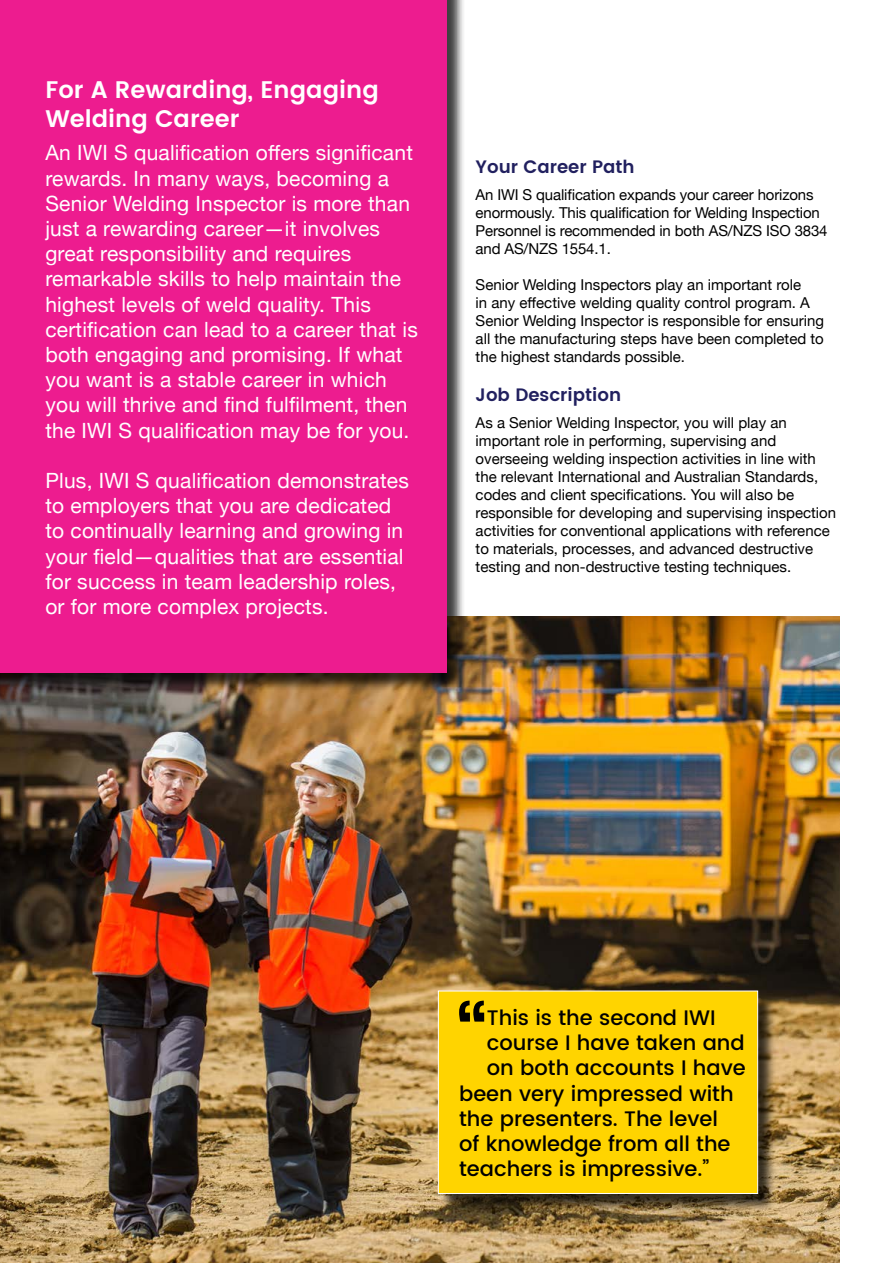
<style>
.page{position:relative;width:893px;height:1263px;background:#fff}
.page>*{position:absolute;margin:0;border:0;box-sizing:border-box;transform-origin:0 0}
.t1{font:500 93.45px "Poppins";color:#000}
.t2{font:600 24px/28.8px "Poppins";color:#fff}
.t3{font:21px/25.2px "Helvetica Neue";letter-spacing:.01em;color:#fff}
.t4{font:500 21px "Poppins";color:#000}
.t5{font:600 18px "Poppins";color:#21205f}
.t6{font:15px/18px "Helvetica Neue";color:#000}
</style>
<div class="page">
<img style="left:0;top:617px;width:839px;height:646px">
<div style="left:0;top:0;width:466px;height:692px;background:#000;opacity:.75"></div>
<div style="left:0;top:0;width:447px;height:672px;background:#ed1c8f"></div>
<div style="left:440px;top:993px;width:337px;height:219px;background:#000;opacity:.75"></div>
<div style="left:438px;top:991px;width:320px;height:203px;background:#ffd400;border:1px solid #fff"></div>
<h2 class="t2" style="left:45px;top:76px;width:335px">For A Rewarding, Engaging<br>Welding Career</h2>
<p class="t3" style="left:45px;top:141px;width:374px">An IWI S qualification offers significant rewards. In many ways, becoming a Senior Welding Inspector is more than just a rewarding career—it involves great responsibility and requires remarkable skills to help maintain the highest levels of weld quality. This certification can lead to a career that is both engaging and promising. If what you want is a stable career in which you will thrive and find fulfilment, then the IWI S qualification may be for you.</p>
<h3 class="t3" style="left:45px;top:469px;width:365px">Plus, IWI S qualification demonstrates to employers that you are dedicated to continually learning and growing in your field—qualities that are essential for success in team leadership roles, or for more complex projects.</h3>
<p class="t5" style="left:476px;top:153px;width:161px">Your Career Path</p>
<p class="t6" style="left:476px;top:186px;width:353px">An IWI S qualification expands your career horizons enormously. This qualification for Welding Inspection Personnel is recommended in both AS/NZS ISO 3834 and AS/NZS 1554.1.</p>
<p class="t6" style="left:476px;top:276px;width:350px">Senior Welding Inspectors play an important role<br>in any effective welding quality control program. A Senior Welding Inspector is responsible for ensuring all the manufacturing steps have been completed to the highest standards possible.</p>
<p class="t5" style="left:476px;top:381px;width:147px">Job Description</p>
<p class="t6" style="left:476px;top:414px;width:362px">As a Senior Welding Inspector, you will play an important role in performing, supervising and overseeing welding inspection activities in line with the relevant International and Australian Standards, codes and client specifications. You will also be responsible for developing and supervising inspection activities for conventional applications with reference to materials, processes, and advanced destructive testing and non-destructive testing techniques.</p>
<h1 class="t1" style="left:456px;top:974px;width:32px">“</h1>
<h3 class="t4" style="left:487px;top:1002px;width:230px">This is the second IWI</h3>
<h3 class="t4" style="left:487px;top:1027px;width:259px">course I have taken and</h3>
<h3 class="t4" style="left:487px;top:1052px;width:260px">on both accounts I have</h3>
<h3 class="t4" style="left:459px;top:1078px;width:276px">been very impressed with</h3>
<h3 class="t4" style="left:459px;top:1103px;width:260px">the presenters. The level</h3>
<h3 class="t4" style="left:459px;top:1128px;width:273px">of knowledge from all the</h3>
<h3 class="t4" style="left:459px;top:1153px;width:252px">teachers is impressive.”</h3>
</div>
